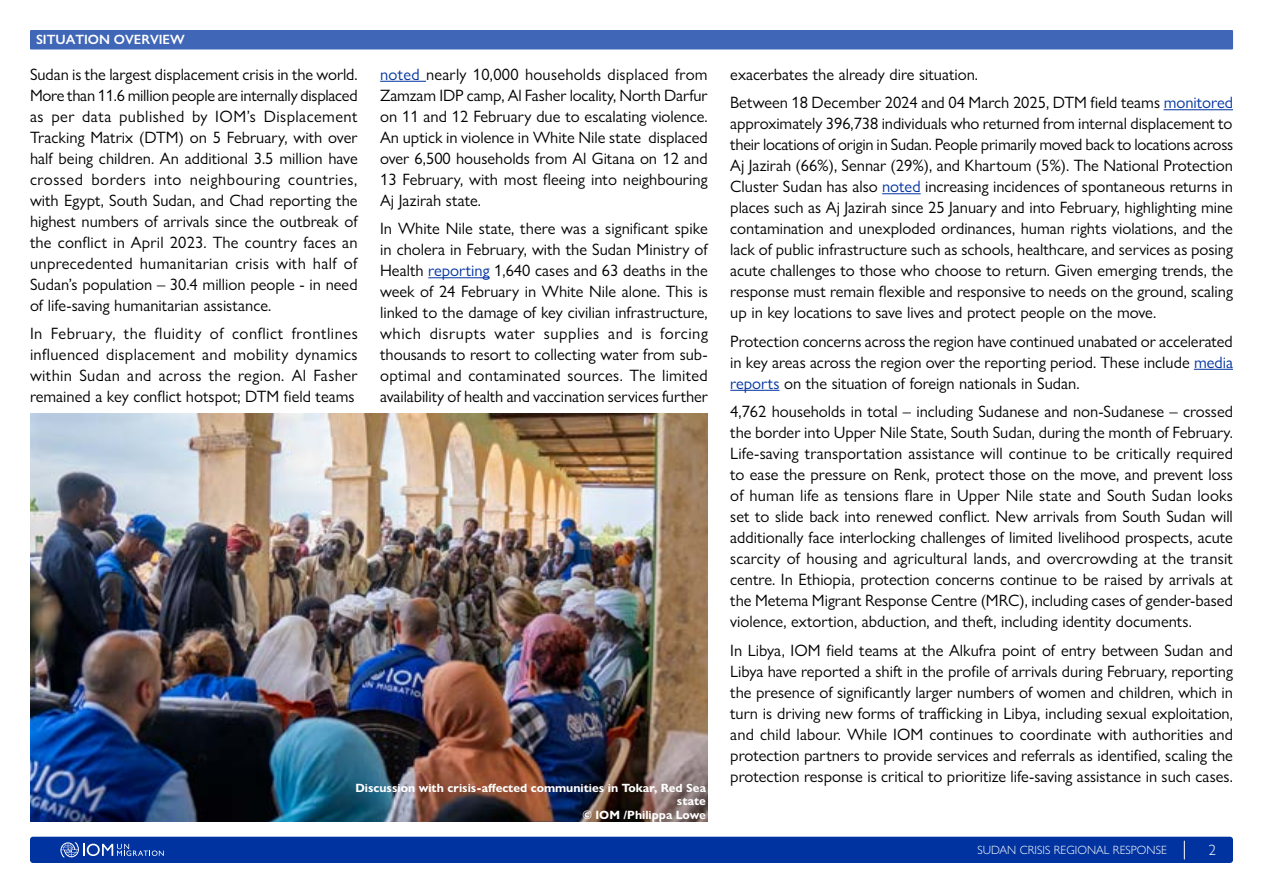
<style>
.page{position:relative;width:1263px;height:893px;background:#fff}
.page>*{position:absolute;margin:0;border:0;box-sizing:border-box;transform-origin:0 0}
.t1{font:16.5px/21px "Gill Sans Nova";color:#000;text-align:justify}
.t2{font:300 15px "Gill Sans Nova";color:#fff}
.t3{font:600 13.5px "Gill Sans Nova";color:#fff}
.t4{font:700 12px/13.5px "Gill Sans Nova";color:#fff;text-align:right}
.t5{font:300 12px "Gill Sans Nova";color:#fff}
.s1{color:#0033a0}
</style>
<div class="page">
<div style="left:30px;top:837px;width:1203px;height:26px;background:#0033a0;border-radius:3px"></div>
<svg style="left:1184px;top:841px;width:1px;height:18px"></svg>
<svg style="left:60px;top:842px;width:104px;height:15px"></svg>
<div style="left:30px;top:30px;width:1203px;height:20px;background:#4066b8"></div>
<hr style="left:1164px;top:109px;width:69px;height:1px;background:#0033a0">
<hr style="left:882px;top:193px;width:39px;height:1px;background:#0033a0">
<hr style="left:1194px;top:369px;width:39px;height:1px;background:#0033a0">
<hr style="left:730px;top:390px;width:49px;height:1px;background:#0033a0">
<img style="left:30px;top:413px;width:678px;height:409px">
<hr style="left:380px;top:81px;width:46px;height:1px;background:#0033a0">
<hr style="left:428px;top:277px;width:62px;height:1px;background:#0033a0">
<p class="t3" style="left:36px;top:31px;width:150px">SITUATION OVERVIEW</p>
<p class="t1" style="left:30px;top:63px;width:329px">Sudan is the largest displacement crisis in the world.<br>More than 11.6 million people are internally displaced as per data published by IOM’s Displacement Tracking Matrix (DTM) on 5 February, with over half being children. An additional 3.5 million have crossed borders into neighbouring countries, with Egypt, South Sudan, and Chad reporting the highest numbers of arrivals since the outbreak of the conflict in April 2023. The country faces an unprecedented humanitarian crisis with half of Sudan’s population – 30.4 million people - in need of life-saving humanitarian assistance.</p>
<p class="t1" style="left:30px;top:323px;width:329px">In February, the fluidity of conflict frontlines influenced displacement and mobility dynamics within Sudan and across the region. Al Fasher remained a key conflict hotspot; DTM field teams</p>
<p class="t1" style="left:380px;top:63px;width:329px"><span class="s1">noted</span> nearly 10,000 households displaced from Zamzam IDP camp, Al Fasher locality, North Darfur on 11 and 12 February due to escalating violence.<br>An uptick in violence in White Nile state displaced over 6,500 households from Al Gitana on 12 and 13 February, with most fleeing into neighbouring Aj Jazirah state.</p>
<p class="t1" style="left:380px;top:218px;width:329px">In White Nile state, there was a significant spike in cholera in February, with the Sudan Ministry of Health <span class="s1">reporting</span> 1,640 cases and 63 deaths in the week of 24 February in White Nile alone. This is linked to the damage of key civilian infrastructure, which disrupts water supplies and is forcing thousands to resort to collecting water from sub&shy;optimal and contaminated sources. The limited availability of health and vaccination services further</p>
<p class="t4" style="left:355px;top:781px;width:352px">Discussion with crisis-affected communities in Tokar, Red Sea state<br>© IOM /Philippa Lowe</p>
<p class="t1" style="left:730px;top:60px;width:504px;line-height:28.5px">exacerbates the already dire situation.<br>Between 18 December 2024 and 04 March 2025, DTM field teams <span class="s1">monitored</span></p>
<p class="t1" style="left:730px;top:113px;width:504px">approximately 396,738 individuals who returned from internal displacement to their locations of origin in Sudan. People primarily moved back to locations across Aj Jazirah (66%), Sennar (29%), and Khartoum (5%). The National Protection Cluster Sudan has also <span class="s1">noted</span> increasing incidences of spontaneous returns in places such as Aj Jazirah since 25 January and into February, highlighting mine contamination and unexploded ordinances, human rights violations, and the lack of public infrastructure such as schools, healthcare, and services as posing acute challenges to those who choose to return. Given emerging trends, the response must remain flexible and responsive to needs on the ground, scaling up in key locations to save lives and protect people on the move.</p>
<p class="t1" style="left:730px;top:330px;width:504px">Protection concerns across the region have continued unabated or accelerated in key areas across the region over the reporting period. These include <span class="s1">media reports</span> on the situation of foreign nationals in Sudan.</p>
<p class="t1" style="left:730px;top:401px;width:504px">4,762 households in total – including Sudanese and non-Sudanese – crossed the border into Upper Nile State, South Sudan, during the month of February.<br>Life-saving transportation assistance will continue to be critically required to ease the pressure on Renk, protect those on the move, and prevent loss of human life as tensions flare in Upper Nile state and South Sudan looks set to slide back into renewed conflict. New arrivals from South Sudan will additionally face interlocking challenges of limited livelihood prospects, acute scarcity of housing and agricultural lands, and overcrowding at the transit centre. In Ethiopia, protection concerns continue to be raised by arrivals at the Metema Migrant Response Centre (MRC), including cases of gender-based violence, extortion, abduction, and theft, including identity documents.</p>
<p class="t1" style="left:730px;top:639px;width:504px">In Libya, IOM field teams at the Alkufra point of entry between Sudan and Libya have reported a shift in the profile of arrivals during February, reporting the presence of significantly larger numbers of women and children, which in turn is driving new forms of trafficking in Libya, including sexual exploitation, and child labour. While IOM continues to coordinate with authorities and protection partners to provide services and referrals as identified, scaling the protection response is critical to prioritize life-saving assistance in such cases.</p>
<p class="t5" style="left:977px;top:843px;width:191px">SUDAN CRISIS REGIONAL RESPONSE</p>
<p class="t2" style="left:1209px;top:841px;width:9px">2</p>
</div>
